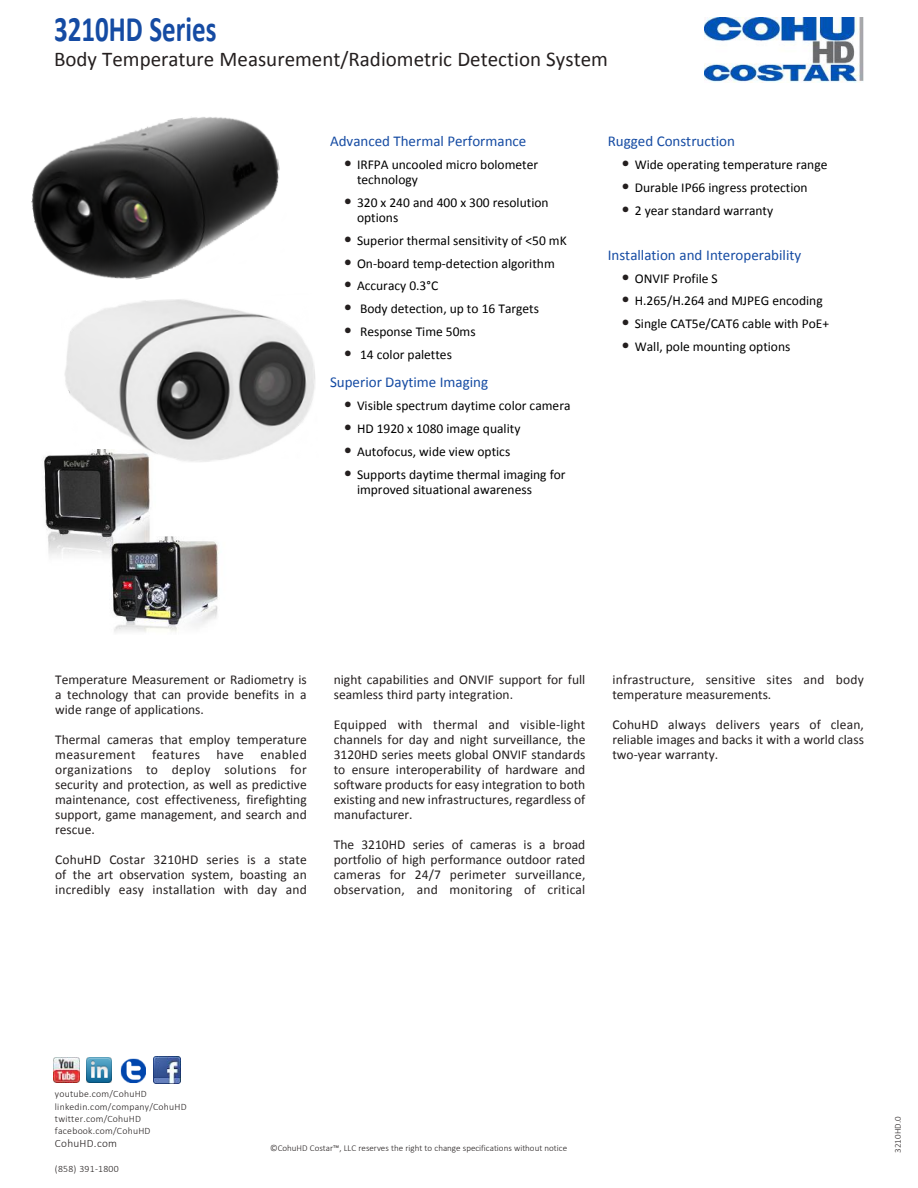
<style>
.page{position:relative;width:918px;height:1188px;background:#fff}
.page>*{position:absolute;margin:0;border:0;box-sizing:border-box;transform-origin:0 0}
.t1{font:700 36px "Calibri";color:#154ba3;scale:.75 1}
.t2{font:21px "Calibri";color:#241f1f}
.t3{font:15px "Calibri";color:#154ba3}
.t4{font:13.5px/15px "Calibri";color:#241f1f;text-align:justify}
.t5{font:13.5px/15px "Calibri";color:#000}
.t6{font:300 11.25px "Calibri";letter-spacing:.025em;color:#241f1f}
.t7{font:300 9.75px/12.5px "Calibri";letter-spacing:.025em;color:#241f1f}
.t8{font:300 9px "Calibri";color:#241f1f}
.s1{font-size:18px;color:#241f1f}
</style>
<div class="page">
<img style="left:154px;top:1057px;width:27px;height:27px">
<img style="left:54px;top:1057px;width:25px;height:26px">
<img style="left:86px;top:1057px;width:26px;height:26px">
<img style="left:120px;top:1058px;width:26px;height:25px">
<img style="left:704px;top:17px;width:160px;height:66px">
<img style="left:31px;top:117px;width:249px;height:163px">
<img style="left:43px;top:455px;width:176px;height:177px">
<img style="left:60px;top:299px;width:255px;height:169px">
<h1 class="t1" style="left:54px;top:6px;width:218px">3210HD Series</h1>
<h2 class="t2" style="left:54px;top:45px;width:555px">Body Temperature Measurement/Radiometric Detection System</h2>
<p class="t3" style="left:330px;top:132px;width:198px">Advanced Thermal Performance</p>
<p class="t5" style="left:357px;top:157px;width:183px;text-indent:-14px"><span class="s1">•</span> IRFPA uncooled micro bolometer technology</p>
<p class="t5" style="left:357px;top:195px;width:193px;text-indent:-14px"><span class="s1">•</span> 320 x 240 and 400 x 300 resolution options</p>
<p class="t5" style="left:344px;top:233px;width:225px"><span class="s1">•</span> Superior thermal sensitivity of &lt;50 mK</p>
<p class="t5" style="left:344px;top:256px;width:213px"><span class="s1">•</span> On-board temp-detection algorithm</p>
<p class="t5" style="left:344px;top:278px;width:96px"><span class="s1">•</span> Accuracy 0.3°C</p>
<p class="t5" style="left:344px;top:301px;width:197px"><span class="s1">•</span> Body detection, up to 16 Targets</p>
<p class="t5" style="left:344px;top:324px;width:134px"><span class="s1">•</span> Response Time 50ms</p>
<p class="t5" style="left:344px;top:347px;width:110px"><span class="s1">•</span> 14 color palettes</p>
<p class="t3" style="left:330px;top:373px;width:160px">Superior Daytime Imaging</p>
<p class="t5" style="left:344px;top:398px;width:229px"><span class="s1">•</span> Visible spectrum daytime color camera</p>
<p class="t5" style="left:344px;top:421px;width:178px"><span class="s1">•</span> HD 1920 x 1080 image quality</p>
<p class="t5" style="left:344px;top:444px;width:168px"><span class="s1">•</span> Autofocus, wide view optics</p>
<p class="t5" style="left:357px;top:467px;width:210px;text-indent:-14px"><span class="s1">•</span> Supports daytime thermal imaging for improved situational awareness</p>
<p class="t3" style="left:608px;top:132px;width:129px">Rugged Construction</p>
<p class="t5" style="left:621px;top:157px;width:208px"><span class="s1">•</span> Wide operating temperature range</p>
<p class="t5" style="left:621px;top:180px;width:188px"><span class="s1">•</span> Durable IP66 ingress protection</p>
<p class="t5" style="left:621px;top:203px;width:153px"><span class="s1">•</span> 2 year standard warranty</p>
<p class="t3" style="left:608px;top:245px;width:195px">Installation and Interoperability</p>
<p class="t5" style="left:621px;top:271px;width:98px"><span class="s1">•</span> ONVIF Profile S</p>
<p class="t5" style="left:621px;top:293px;width:203px"><span class="s1">•</span> H.265/H.264 and MJPEG encoding</p>
<p class="t5" style="left:621px;top:316px;width:209px"><span class="s1">•</span> Single CAT5e/CAT6 cable with PoE+</p>
<p class="t5" style="left:621px;top:339px;width:171px"><span class="s1">•</span> Wall, pole mounting options</p>
<p class="t4" style="left:55px;top:672px;width:253px">Temperature Measurement or Radiometry is a technology that can provide benefits in a wide range of applications.</p>
<p class="t4" style="left:55px;top:732px;width:253px">Thermal cameras that employ temperature measurement features have enabled organizations to deploy solutions for security and protection, as well as predictive maintenance, cost effectiveness, firefighting support, game management, and search and rescue.</p>
<p class="t4" style="left:55px;top:852px;width:253px">CohuHD Costar 3210HD series is a state of the art observation system, boasting an incredibly easy installation with day and</p>
<p class="t4" style="left:334px;top:672px;width:253px">night capabilities and ONVIF support for full seamless third party integration.</p>
<p class="t4" style="left:334px;top:717px;width:253px">Equipped with thermal and visible-light channels for day and night surveillance, the 3120HD series meets global ONVIF standards to ensure interoperability of hardware and software products for easy integration to both existing and new infrastructures, regardless of manufacturer.</p>
<p class="t4" style="left:334px;top:837px;width:253px">The 3210HD series of cameras is a broad portfolio of high performance outdoor rated cameras for 24/7 perimeter surveillance, observation, and monitoring of critical</p>
<p class="t4" style="left:612px;top:672px;width:253px">infrastructure, sensitive sites and body temperature measurements.</p>
<p class="t4" style="left:612px;top:717px;width:253px">CohuHD always delivers years of clean, reliable images and backs it with a world class two-year warranty.</p>
<p class="t7" style="left:55px;top:1088px;width:133px">youtube.com/CohuHD linkedin.com/company/CohuHD twitter.com/CohuHD facebook.com/CohuHD</p>
<p class="t6" style="left:55px;top:1136px;width:64px">CohuHD.com</p>
<p class="t7" style="left:55px;top:1162px;width:65px">(858) 391-1800</p>
<p class="t8" style="left:270px;top:1142px;width:298px">©CohuHD Costar™, LLC reserves the right to change specifications without notice</p>
<p class="t8" style="left:892px;top:1153px;width:38px;rotate:-90deg">3210HD.0</p>
</div>
